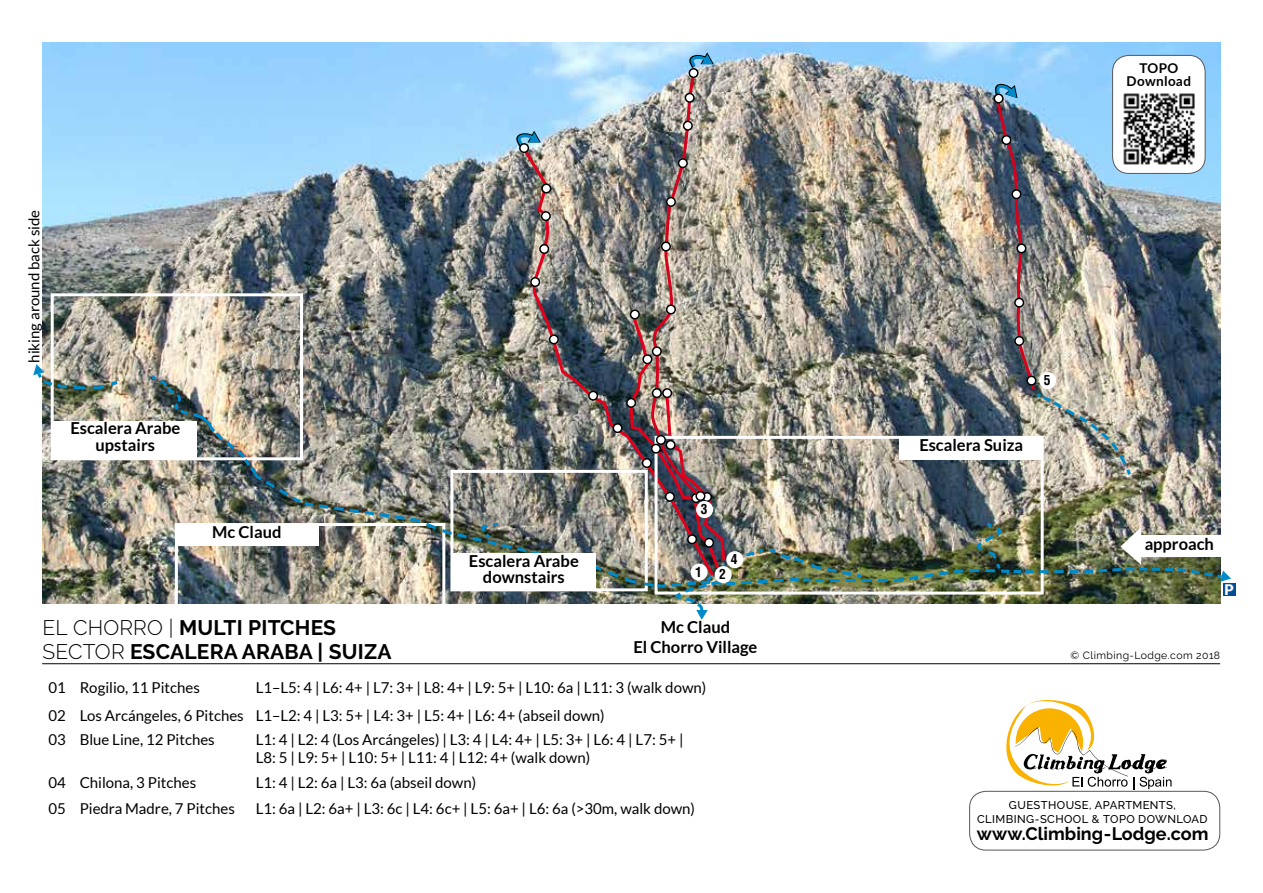
<style>
.page{position:relative;width:1263px;height:893px;background:#fff}
.page>*{position:absolute;margin:0;border:0;box-sizing:border-box;transform-origin:0 0}
.t1{font:700 21px/24px "Raleway";letter-spacing:.01em;color:#000}
.t2{font:700 18px "Raleway";color:#000}
.t3{font:700 16.5px/16.5px "Lato";color:#000;text-align:center}
.t4{font:15px/27.3px "Lato";color:#000}
.t5{font:900 14.7px "Lato";color:#fff}
.t6{font:700 13.5px/13.5px "Lato";letter-spacing:.025em;color:#000;text-align:center}
.t7{font:700 condensed 13.5px "Helvetica";color:#000}
.t8{font:500 11.25px/14.4px "Raleway";letter-spacing:.035em;color:#000;text-align:center}
.t9{font:10.5px "Raleway";letter-spacing:.04em;color:#000}
.s1{font-weight:300}
</style>
<div class="page">
<img style="left:43px;top:43px;width:1177px;height:561px">
<img style="left:520px;top:145px;width:108px;height:228px">
<div style="left:51px;top:293px;width:252px;height:167px;border:3px solid #fff"></div>
<img style="left:148px;top:373px;width:1073px;height:216px">
<img style="left:963px;top:521px;width:40px;height:53px">
<img style="left:451px;top:521px;width:138px;height:48px">
<svg style="left:514px;top:130px;width:27px;height:18px"></svg>
<div style="left:520px;top:144px;width:8px;height:8px;background:#fff;border-radius:50%"></div>
<div style="left:519px;top:143px;width:10px;height:10px;border:2px solid #000;border-radius:50%"></div>
<div style="left:542px;top:184px;width:9px;height:9px;background:#fff;border-radius:50%"></div>
<div style="left:541px;top:183px;width:10px;height:10px;border:2px solid #000;border-radius:50%"></div>
<div style="left:541px;top:212px;width:9px;height:8px;background:#fff;border-radius:50%"></div>
<div style="left:541px;top:211px;width:10px;height:10px;border:2px solid #000;border-radius:50%"></div>
<div style="left:540px;top:245px;width:8px;height:8px;background:#fff;border-radius:50%"></div>
<div style="left:539px;top:244px;width:10px;height:10px;border:2px solid #000;border-radius:50%"></div>
<div style="left:531px;top:278px;width:8px;height:8px;background:#fff;border-radius:50%"></div>
<div style="left:530px;top:277px;width:10px;height:10px;border:2px solid #000;border-radius:50%"></div>
<div style="left:550px;top:335px;width:8px;height:9px;background:#fff;border-radius:50%"></div>
<div style="left:549px;top:334px;width:10px;height:10px;border:2px solid #000;border-radius:50%"></div>
<div style="left:589px;top:391px;width:8px;height:9px;background:#fff;border-radius:50%"></div>
<div style="left:588px;top:391px;width:10px;height:10px;border:2px solid #000;border-radius:50%"></div>
<div style="left:626px;top:398px;width:10px;height:10px;border:2px solid #000;border-radius:50%"></div>
<div style="left:613px;top:424px;width:9px;height:8px;background:#fff;border-radius:50%"></div>
<div style="left:613px;top:423px;width:10px;height:10px;border:2px solid #000;border-radius:50%"></div>
<hr style="left:42px;top:663px;width:1178px;height:1px;background:#000">
<div style="left:899px;top:438px;width:144px;height:21px;background:#fff"></div>
<div style="left:452px;top:553px;width:144px;height:37px;background:#fff"></div>
<div style="left:54px;top:421px;width:143px;height:37px;background:#fff"></div>
<div style="left:175px;top:524px;width:144px;height:22px;background:#fff"></div>
<div style="left:1137px;top:535px;width:84px;height:22px;background:#fff"></div>
<img style="left:1093px;top:527px;width:54px;height:47px">
<img style="left:33px;top:364px;width:88px;height:27px">
<svg style="left:1185px;top:567px;width:46px;height:15px"></svg>
<svg style="left:1006px;top:700px;width:165px;height:90px"></svg>
<div style="left:969px;top:791px;width:251px;height:59px;border:1px solid #58585a;border-radius:16px"></div>
<div style="left:1112px;top:55px;width:93px;height:118px;background:#fff;border-radius:16px"></div>
<div style="left:1112px;top:55px;width:93px;height:119px;border:1px solid #58585a;border-radius:16px"></div>
<img style="left:1132px;top:93px;width:63px;height:71px">
<div style="left:1223px;top:583px;width:13px;height:13px;background:#004c99"></div>
<img style="left:993px;top:83px;width:139px;height:394px">
<div style="left:994px;top:94px;width:9px;height:9px;background:#fff;border-radius:50%"></div>
<div style="left:993px;top:94px;width:10px;height:10px;border:2px solid #000;border-radius:50%"></div>
<img style="left:628px;top:52px;width:259px;height:568px">
<p class="t4" style="left:20px;top:363px;width:155px;rotate:-90deg">hiking around back side</p>
<p class="t3" style="left:70px;top:420px;width:111px">Escalera Arabe upstairs</p>
<p class="t3" style="left:212px;top:523px;width:71px">Mc Claud</p>
<h1 class="t1" style="left:43px;top:616px;width:351px"><span class="s1">EL CHORRO |</span> MULTI PITCHES<br><span class="s1">SECTOR</span> ESCALERA ARABA | SUIZA</h1>
<p class="t3" style="left:469px;top:552px;width:111px">Escalera Arabe downstairs</p>
<p class="t7" style="left:701px;top:501px;width:8px">3</p>
<p class="t7" style="left:731px;top:551px;width:8px">4</p>
<p class="t7" style="left:695px;top:563px;width:8px">1</p>
<p class="t7" style="left:719px;top:566px;width:8px">2</p>
<p class="t3" style="left:633px;top:617px;width:126px;line-height:19.8px">Mc Claud<br>El Chorro Village</p>
<p class="t4" style="left:49px;top:674px;width:659px;text-indent:207px">L1–L5: 4 | L6: 4+ | L7: 3+ | L8: 4+ | L9: 5+ | L10: 6a | L11: 3 (walk down)<br>02 Los Arcángeles, 6 Pitches L1–L2: 4 | L3: 5+ | L4: 3+ | L5: 4+ | L6: 4+ (abseil down)</p>
<p class="t4" style="left:49px;top:726px;width:168px">03 Blue Line, 12 Pitches</p>
<p class="t4" style="left:256px;top:731px;width:429px;line-height:18px">L1: 4 | L2: 4 (Los Arcángeles) | L3: 4 | L4: 4+ | L5: 3+ | L6: 4 | L7: 5+ |<br>L8: 5 | L9: 5+ | L10: 5+ | L11: 4 | L12: 4+ (walk down)</p>
<p class="t4" style="left:49px;top:769px;width:149px">04 Chilona, 3 Pitches</p>
<p class="t4" style="left:256px;top:769px;width:222px">L1: 4 | L2: 6a | L3: 6a (abseil down)</p>
<p class="t4" style="left:49px;top:795px;width:188px">05 Piedra Madre, 7 Pitches</p>
<p class="t4" style="left:256px;top:795px;width:441px">L1: 6a | L2: 6a+ | L3: 6c | L4: 6c+ | L5: 6a+ | L6: 6a (&gt;30m, walk down)</p>
<p class="t4" style="left:49px;top:674px;width:153px">01 Rogilio, 11 Pitches</p>
<p class="t6" style="left:1126px;top:61px;width:66px">TOPO<br>Download</p>
<p class="t3" style="left:919px;top:437px;width:105px">Escalera Suiza</p>
<p class="t7" style="left:1044px;top:372px;width:8px">5</p>
<p class="t3" style="left:1145px;top:535px;width:71px">approach</p>
<p class="t5" style="left:1224px;top:581px;width:11px">P</p>
<p class="t9" style="left:1070px;top:649px;width:151px">© Climbing-Lodge.com 2018</p>
<p class="t8" style="left:977px;top:797px;width:232px">GUESTHOUSE, APARTMENTS,<br>CLIMBING-SCHOOL &amp; TOPO DOWNLOAD</p>
<p class="t2" style="left:977px;top:824px;width:233px">www.Climbing-Lodge.com</p>
</div>
